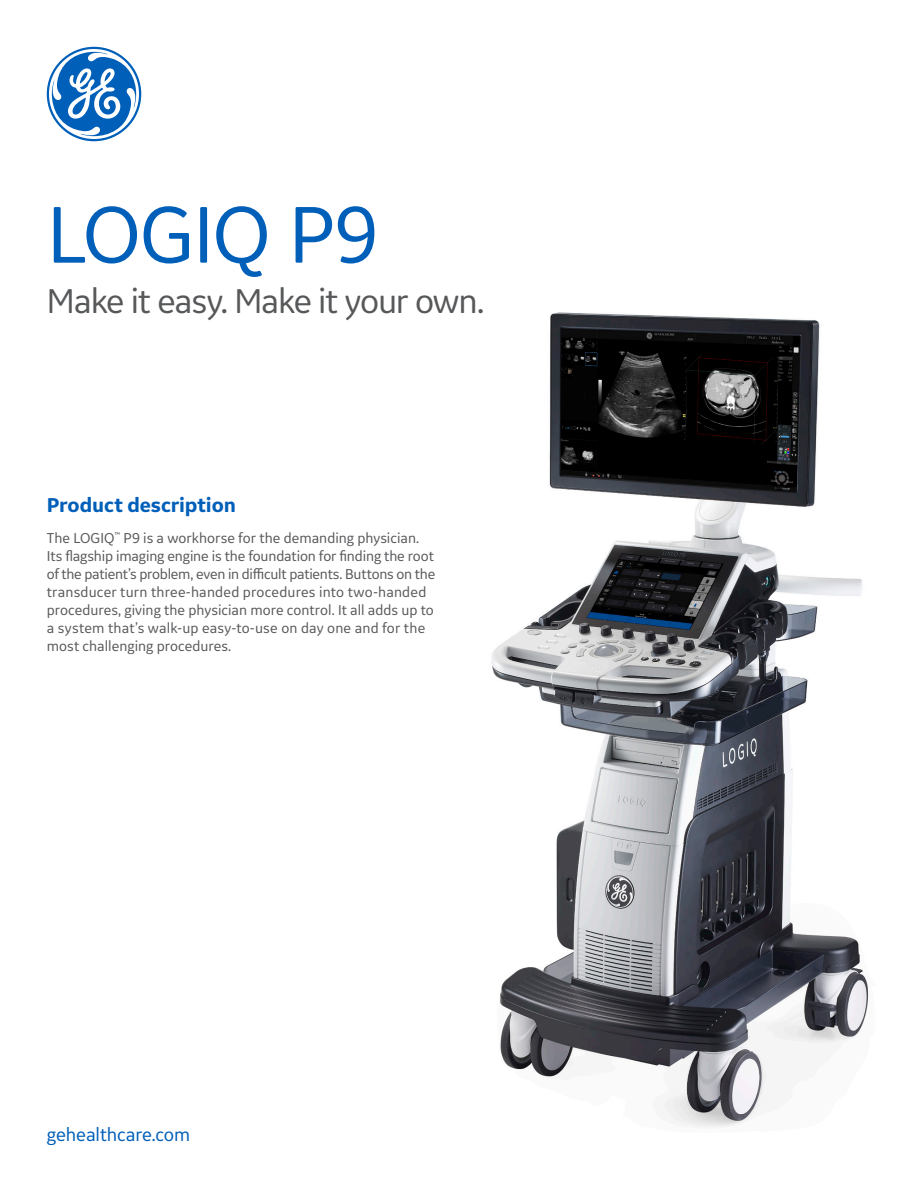
<style>
.page{position:relative;width:918px;height:1188px;background:#fff}
.page>*{position:absolute;margin:0;border:0;box-sizing:border-box;transform-origin:0 0}
.t1{font:84px "GE Inspira Sans";letter-spacing:-.02em;color:#005fb9}
.t2{font:36px "GE Inspira Sans";letter-spacing:-.035em;color:#57585a}
.t3{font:700 21px "GE Inspira Sans";letter-spacing:-.005em;color:#005fb9}
.t4{font:19.5px "GE Inspira Sans";letter-spacing:-.01em;color:#005fb9}
.t5{font:15px/18px "GE Inspira Sans";color:#57585a}
</style>
<div class="page">
<img style="left:491px;top:312px;width:378px;height:815px">
<svg style="left:47px;top:47px;width:94px;height:94px"></svg>
<p class="t1" style="left:47px;top:183px;width:334px">LOGIQ P9</p>
<p class="t2" style="left:47px;top:278px;width:439px">Make it easy. Make it your own.</p>
<p class="t3" style="left:47px;top:492px;width:191px">Product description</p>
<p class="t5" style="left:47px;top:529px;width:390px">The LOGIQ<sup>™</sup> P9 is a workhorse for the demanding physician.<br>Its flagship imaging engine is the foundation for finding the root of the patient’s problem, even in difficult patients. Buttons on the transducer turn three-handed procedures into two-handed procedures, giving the physician more control. It all adds up to a system that’s walk-up easy-to-use on day one and for the most challenging procedures.</p>
<p class="t4" style="left:47px;top:1123px;width:145px">gehealthcare.com</p>
</div>
